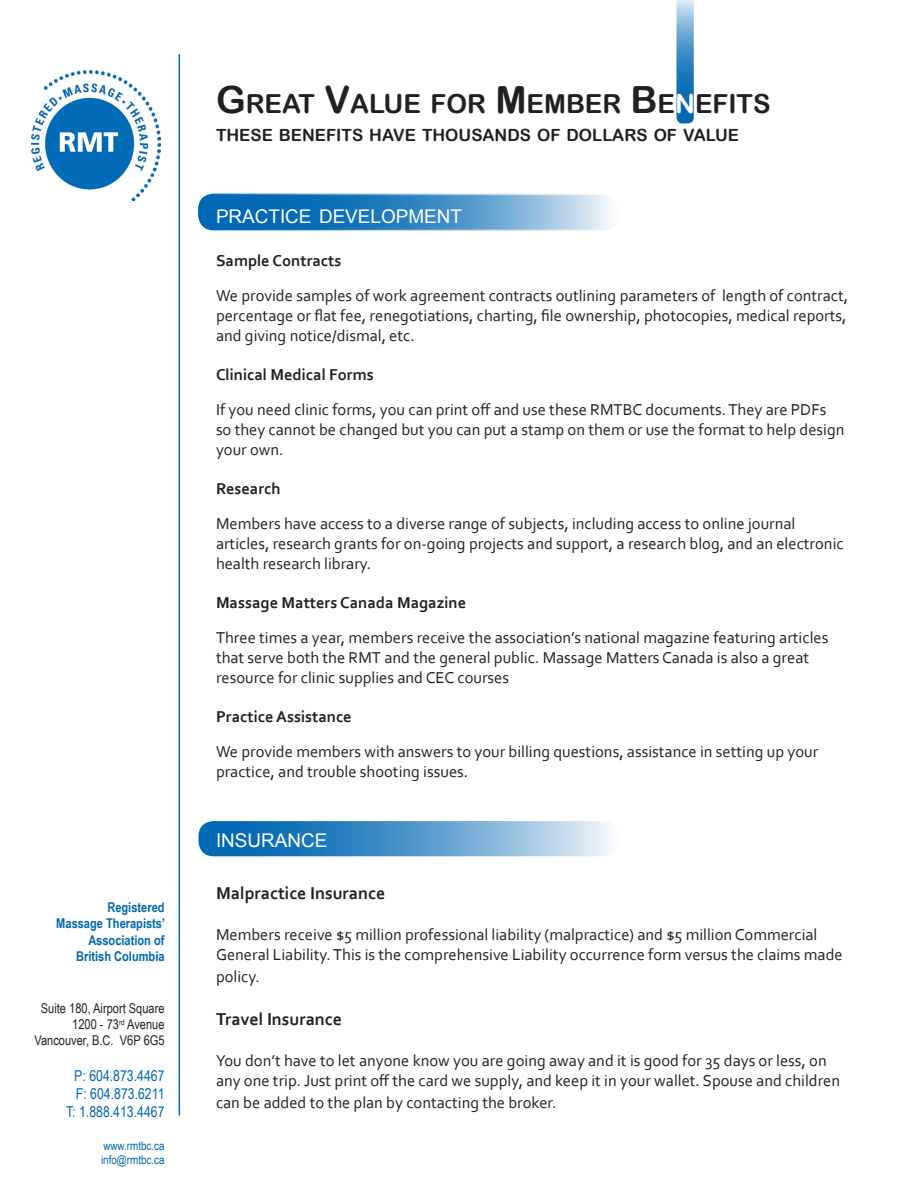
<style>
.page{position:relative;width:918px;height:1188px;background:#fff}
.page>*{position:absolute;margin:0;border:0;box-sizing:border-box;transform-origin:0 0}
.t1{font:26.25px "Arial Rounded MT Bold";color:#231f20}
.t2{font:18.9px "Arial";color:#fff}
.t3{font:700 18px "Corbel";color:#231f20}
.t4{font:16.8px "Arial Rounded MT Bold";color:#231f20}
.t5{font:16.5px/19.8px "Corbel";color:#231f20}
.t6{font:700 16.5px "Corbel";color:#231f20}
.t7{font:15px "Arial Narrow";color:#0168b3}
.t8{font:13.5px "Arial Narrow";color:#231f20}
.t9{font:700 13.5px "Arial Narrow";color:#0168b3}
.t10{font:12px "Arial Narrow";color:#0168b3}
.s1{font-size:37.5px}
.s2{color:#fff}
</style>
<div class="page">
<svg style="left:676px;top:0;width:18px;height:123px;background:#4e95c9"></svg>
<svg style="left:198px;top:194px;width:421px;height:35px"></svg>
<svg style="left:198px;top:195px;width:421px;height:35px;background:#4992c8"></svg>
<hr style="left:179px;top:54px;width:1px;height:1062px;background:#0168b3">
<svg style="left:198px;top:821px;width:421px;height:35px;background:#5c9ece"></svg>
<img style="left:32px;top:70px;width:128px;height:130px">
<p class="t9" style="left:107px;top:897px;width:59px">Registered</p>
<p class="t9" style="left:56px;top:913px;width:110px">Massage Therapists’</p>
<p class="t9" style="left:88px;top:930px;width:78px">Association of</p>
<p class="t9" style="left:76px;top:946px;width:90px">British Columbia</p>
<p class="t8" style="left:41px;top:998px;width:125px">Suite 180, Airport Square</p>
<p class="t8" style="left:72px;top:1015px;width:94px">1200 - 73<sup>rd</sup> Avenue</p>
<p class="t8" style="left:35px;top:1031px;width:132px">Vancouver, B.C. V6P 6G5</p>
<p class="t7" style="left:74px;top:1065px;width:92px">P: 604.873.4467</p>
<p class="t7" style="left:76px;top:1083px;width:90px">F: 604.873.6211</p>
<p class="t7" style="left:66px;top:1101px;width:100px">T: 1.888.413.4467</p>
<p class="t10" style="left:103px;top:1137px;width:63px">www.rmtbc.ca</p>
<p class="t10" style="left:101px;top:1151px;width:65px">info@rmtbc.ca</p>
<p class="t1" style="left:216px;top:88px;width:556px"><span class="s1">G</span>REAT <span class="s1">V</span>ALUE FOR <span class="s1">M</span>EMBER <span class="s1">B</span>E<span class="s2">N</span>EFITS</p>
<p class="t4" style="left:216px;top:125px;width:525px">THESE BENEFITS HAVE THOUSANDS OF DOLLARS OF VALUE</p>
<p class="t2" style="left:216px;top:204px;width:247px">PRACTICE DEVELOPMENT</p>
<p class="t6" style="left:216px;top:251px;width:127px">Sample Contracts</p>
<p class="t5" style="left:216px;top:285px;width:634px;text-align:justify">We provide samples of work agreement contracts outlining parameters of length of contract, percentage or flat fee, renegotiations, charting, file ownership, photocopies, medical reports, and giving notice/dismal, etc.</p>
<p class="t6" style="left:216px;top:365px;width:159px">Clinical Medical Forms</p>
<p class="t5" style="left:216px;top:399px;width:630px">If you need clinic forms, you can print off and use these RMTBC documents. They are PDFs so they cannot be changed but you can put a stamp on them or use the format to help design your own.</p>
<p class="t6" style="left:216px;top:479px;width:66px">Research</p>
<p class="t5" style="left:216px;top:513px;width:629px">Members have access to a diverse range of subjects, including access to online journal articles, research grants for on-going projects and support, a research blog, and an electronic health research library.</p>
<p class="t6" style="left:216px;top:593px;width:252px">Massage Matters Canada Magazine</p>
<p class="t5" style="left:216px;top:627px;width:614px">Three times a year, members receive the association’s national magazine featuring articles that serve both the RMT and the general public. Massage Matters Canada is also a great resource for clinic supplies and CEC courses</p>
<p class="t6" style="left:216px;top:707px;width:137px">Practice Assistance</p>
<p class="t5" style="left:216px;top:741px;width:604px">We provide members with answers to your billing questions, assistance in setting up your practice, and trouble shooting issues.</p>
<p class="t2" style="left:216px;top:828px;width:113px">INSURANCE</p>
<p class="t3" style="left:216px;top:882px;width:171px">Malpractice Insurance</p>
<p class="t5" style="left:216px;top:925px;width:628px">Members receive $5 million professional liability (malpractice) and $5 million Commercial<br>General Liability. This is the comprehensive Liability occurrence form versus the claims made</p>
<p class="t5" style="left:216px;top:966px;width:45px">policy.</p>
<p class="t3" style="left:216px;top:1008px;width:128px">Travel Insurance</p>
<p class="t5" style="left:216px;top:1051px;width:626px">You don’t have to let anyone know you are going away and it is good for 35 days or less, on any one trip. Just print off the card we supply, and keep it in your wallet. Spouse and children</p>
<p class="t5" style="left:216px;top:1092px;width:342px">can be added to the plan by contacting the broker.</p>
</div>
